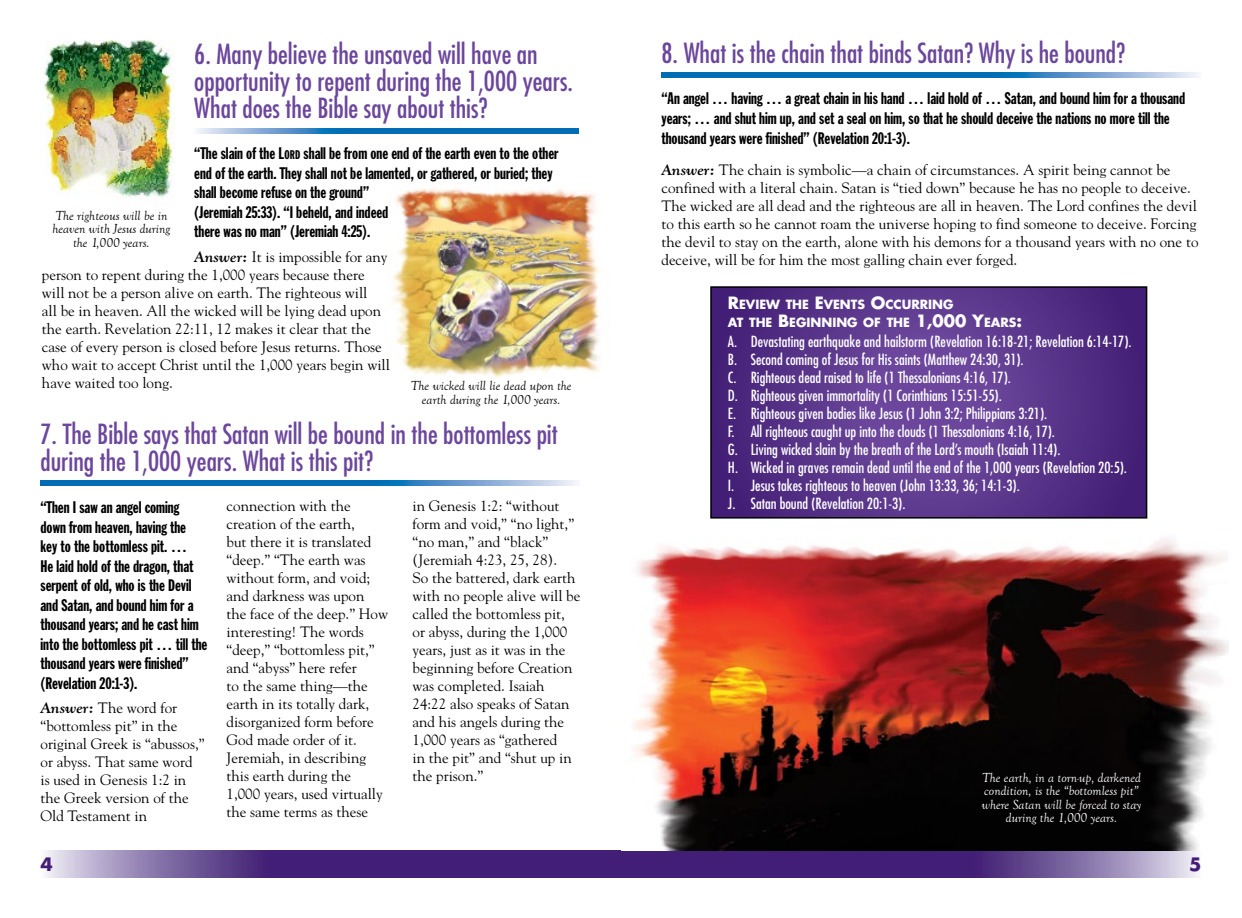
<style>
.page{position:relative;width:1242px;height:918px;background:#fff}
.page>*{position:absolute;margin:0;border:0;box-sizing:border-box;transform-origin:0 0}
.t1{font:condensed 27px/27px "Futura";color:#6b469c}
.t2{font:700 18px "Futura";color:#441e76}
.t3{font:16.5px/19.5px "Franklin Gothic Extra Cond";color:#000}
.t4{font:15px/18px "Goudy";color:#000}
.t5{font:condensed 15px/18px "Futura";color:#fff}
.t6{font:italic 13.5px/13.5px "Goudy Old Style T";color:#000;text-align:center}
.t7{font:italic 13.5px/13.5px "Goudy Old Style T";color:#fff;text-align:center}
.t8{font:700 12.3px/18px "Futura";color:#fff}
.s1{font-style:inherit}
.s2{font-size:12.3px}
.s3{font-weight:700;font-style:italic}
.s4{font-size:16.5px}
</style>
<div class="page">
<svg style="left:46px;top:851px;width:1151px;height:27px;background:#5f428b"></svg>
<img style="left:633px;top:538px;width:596px;height:313px">
<img style="left:392px;top:188px;width:209px;height:190px">
<svg style="left:40px;top:481px;width:536px;height:5px;background:#2c82bf"></svg>
<svg style="left:198px;top:128px;width:381px;height:5px;background:#2c82bf"></svg>
<svg style="left:662px;top:73px;width:535px;height:5px;background:#2c82bf"></svg>
<img style="left:43px;top:40px;width:131px;height:157px">
<svg style="left:713px;top:289px;width:431px;height:227px;background:#58348a"></svg>
<div style="left:710px;top:286px;width:437px;height:233px;border:2px solid #000"></div>
<h1 class="t1" style="left:194px;top:40px;width:380px">6. Many believe the unsaved will have an opportunity to repent during the 1,000 years.<br>What does the Bible say about this?</h1>
<p class="t3" style="left:194px;top:144px;width:366px">“The slain of the <span class="s1">L</span><span class="s2">ord</span> shall be from one end of the earth even to the other end of the earth. They shall not be lamented, or gathered, or buried; they shall become refuse on the ground”<br>(Jeremiah 25:33). “I beheld, and indeed<br>there was no man” (Jeremiah 4:25).</p>
<p class="t4" style="left:42px;top:248px;width:349px;text-indent:152px"><span class="s3">Answer:</span> It is impossible for any person to repent during the 1,000 years because there will not be a person alive on earth. The righteous will<br>all be in heaven. All the wicked will be lying dead upon the earth. Revelation 22:11, 12 makes it clear that the case of every person is closed before Jesus returns. Those who wait to accept Christ until the 1,000 years begin will have waited too long.</p>
<p class="t6" style="left:52px;top:209px;width:119px">The righteous will be in heaven with Jesus during the 1,000 years.</p>
<p class="t6" style="left:411px;top:379px;width:162px">The wicked will lie dead upon the earth during the 1,000 years.</p>
<h1 class="t1" style="left:40px;top:420px;width:519px">7. The Bible says that Satan will be bound in the bottomless pit during the 1,000 years. What is this pit?</h1>
<p class="t3" style="left:40px;top:497px;width:168px">“Then I saw an angel coming down from heaven, having the<br>key to the bottomless pit. …<br>He laid hold of the dragon, that serpent of old, who is the Devil and Satan, and bound him for a thousand years; and he cast him into the bottomless pit … till the thousand years were finished” (Revelation 20:1-3).</p>
<p class="t4" style="left:40px;top:699px;width:166px"><span class="s3">Answer:</span> The word for “bottomless pit” in the original Greek is “abussos,” or abyss. That same word is used in Genesis 1:2 in the Greek version of the<br>Old Testament in</p>
<p class="t4" style="left:227px;top:497px;width:163px">connection with the creation of the earth,<br>but there it is translated “deep.” “The earth was without form, and void; and darkness was upon the face of the deep.” How interesting! The words “deep,” “bottomless pit,” and “abyss” here refer<br>to the same thing—the earth in its totally dark, disorganized form before<br>God made order of it.<br>Jeremiah, in describing this earth during the<br>1,000 years, used virtually the same terms as these</p>
<p class="t4" style="left:413px;top:497px;width:169px">in Genesis 1:2: “without form and void,” “no light,” “no man,” and “black” (Jeremiah 4:23, 25, 28).<br>So the battered, dark earth with no people alive will be called the bottomless pit, or abyss, during the 1,000 years, just as it was in the beginning before Creation was completed. Isaiah<br>24:22 also speaks of Satan and his angels during the<br>1,000 years as “gathered<br>in the pit” and “shut up in the prison.”</p>
<h1 class="t1" style="left:662px;top:39px;width:465px">8. What is the chain that binds Satan? Why is he bound?</h1>
<p class="t3" style="left:662px;top:89px;width:525px">“An angel … having … a great chain in his hand … laid hold of … Satan, and bound him for a thousand years; … and shut him up, and set a seal on him, so that he should deceive the nations no more till the thousand years were finished” (Revelation 20:1-3).</p>
<p class="t4" style="left:662px;top:161px;width:539px"><span class="s3">Answer:</span> The chain is symbolic—a chain of circumstances. A spirit being cannot be confined with a literal chain. Satan is “tied down” because he has no people to deceive.<br>The wicked are all dead and the righteous are all in heaven. The Lord confines the devil to this earth so he cannot roam the universe hoping to find someone to deceive. Forcing the devil to stay on the earth, alone with his demons for a thousand years with no one to deceive, will be for him the most galling chain ever forged.</p>
<p class="t8" style="left:728px;top:295px;width:296px"><span class="s4">R</span>EVIEW THE <span class="s4">E</span>VENTS <span class="s4">O</span>CCURRING<br>AT THE <span class="s4">B</span>EGINNING OF THE <span class="s4">1,000 Y</span>EARS<span class="s4">:</span></p>
<p class="t5" style="left:728px;top:332px;width:405px">A. Devastating earthquake and hailstorm (Revelation 16:18-21; Revelation 6:14-17).<br>B. Second coming of Jesus for His saints (Matthew 24:30, 31).<br>C. Righteous dead raised to life (1 Thessalonians 4:16, 17).<br>D. Righteous given immortality (1 Corinthians 15:51-55).<br>E. Righteous given bodies like Jesus (1 John 3:2; Philippians 3:21).<br>F. All righteous caught up into the clouds (1 Thessalonians 4:16, 17).<br>G. Living wicked slain by the breath of the Lord’s mouth (Isaiah 11:4).<br>H. Wicked in graves remain dead until the end of the 1,000 years (Revelation 20:5).<br>I. Jesus takes righteous to heaven (John 13:33, 36; 14:1-3).<br>J. Satan bound (Revelation 20:1-3).</p>
<p class="t7" style="left:982px;top:771px;width:161px">The earth, in a torn-up, darkened condition, is the “bottomless pit” where Satan will be forced to stay during the 1,000 years.</p>
<p class="t2" style="left:40px;top:852px;width:14px">4</p>
<p class="t2" style="left:1189px;top:852px;width:14px">5</p>
</div>
